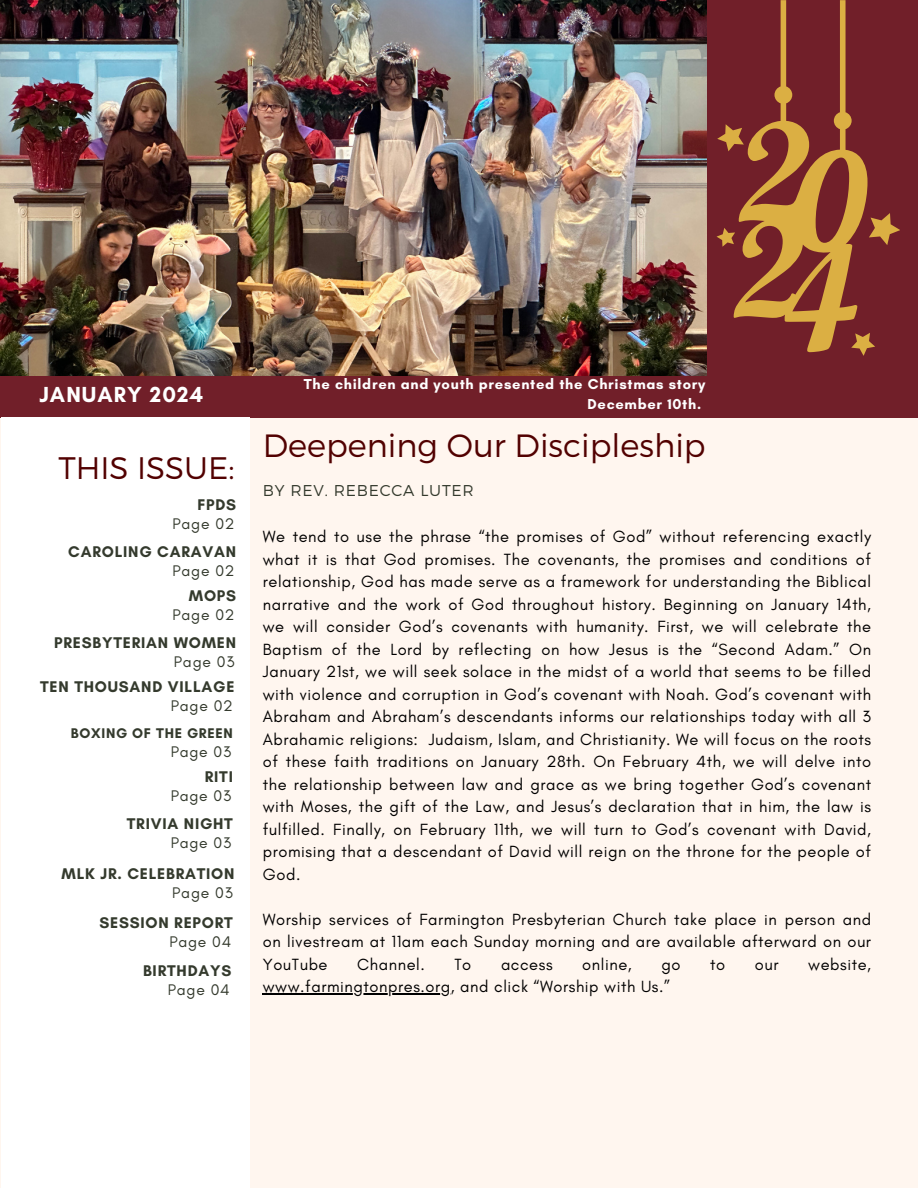
<style>
.page{position:relative;width:918px;height:1188px;background:#fff6ef}
.page>*{position:absolute;margin:0;border:0;box-sizing:border-box;transform-origin:0 0}
.t1{font:300 32.25px "Montserrat";color:#520101}
.t2{font:300 31.2px "Montserrat";color:#520101}
.t3{font:700 22.2px "Glacial Indifference";letter-spacing:.05em;color:#fff}
.t4{font:16.5px/22.5px "Glacial Indifference";letter-spacing:.035em;color:#000;text-align:justify}
.t5{font:700 15.75px "Glacial Indifference";letter-spacing:.05em;color:#343a2d}
.t6{font:15.6px "Glacial Indifference";letter-spacing:.05em;color:#343a2d}
.t7{font:300 15.6px "Montserrat";letter-spacing:.05em;color:#343a2d}
.t8{font:700 14.7px/20px "Glacial Indifference";letter-spacing:.05em;color:#fff;text-align:right}
.t9{font:700 14.25px "Glacial Indifference";letter-spacing:.05em;color:#343a2d}
</style>
<div class="page">
<div style="left:0;top:0;width:918px;height:417px;background:#711f29"></div>
<img style="left:1px;top:0;width:705px;height:376px">
<svg style="left:734px;top:0;width:134px;height:352px"></svg>
<svg style="left:717px;top:124px;width:27px;height:27px"></svg>
<svg style="left:717px;top:228px;width:18px;height:19px"></svg>
<svg style="left:851px;top:333px;width:24px;height:23px"></svg>
<svg style="left:869px;top:213px;width:31px;height:32px"></svg>
<div style="left:1px;top:417px;width:249px;height:771px;background:#fff"></div>
<hr style="left:263px;top:994px;width:188px;height:1px;background:#000">
<p class="t3" style="left:39px;top:381px;width:165px">JANUARY 2024</p>
<p class="t2" style="left:59px;top:448px;width:178px">THIS ISSUE:</p>
<p class="t5" style="left:197px;top:495px;width:40px">FPDS</p>
<p class="t6" style="left:172px;top:514px;width:64px">Page 02</p>
<p class="t5" style="left:68px;top:542px;width:170px">CAROLING CARAVAN</p>
<p class="t6" style="left:172px;top:561px;width:64px">Page 02</p>
<p class="t5" style="left:189px;top:586px;width:49px">MOPS</p>
<p class="t6" style="left:172px;top:605px;width:64px">Page 02</p>
<p class="t5" style="left:54px;top:633px;width:184px">PRESBYTERIAN WOMEN</p>
<p class="t6" style="left:174px;top:653px;width:62px">Page 03</p>
<p class="t5" style="left:40px;top:677px;width:196px">TEN THOUSAND VILLAGE</p>
<p class="t6" style="left:171px;top:697px;width:64px">Page 02</p>
<p class="t9" style="left:71px;top:724px;width:164px">BOXING OF THE GREEN</p>
<p class="t6" style="left:171px;top:742px;width:62px">Page 03</p>
<p class="t5" style="left:205px;top:767px;width:30px">RITI</p>
<p class="t6" style="left:171px;top:786px;width:62px">Page 03</p>
<p class="t5" style="left:127px;top:814px;width:108px">TRIVIA NIGHT</p>
<p class="t6" style="left:171px;top:833px;width:62px">Page 03</p>
<p class="t5" style="left:62px;top:864px;width:174px">MLK JR. CELEBRATION</p>
<p class="t6" style="left:172px;top:883px;width:62px">Page 03</p>
<p class="t5" style="left:99px;top:913px;width:135px">SESSION REPORT</p>
<p class="t6" style="left:169px;top:933px;width:63px">Page 04</p>
<p class="t5" style="left:143px;top:961px;width:90px">BIRTHDAYS</p>
<p class="t6" style="left:168px;top:980px;width:63px">Page 04</p>
<p class="t8" style="left:304px;top:374px;width:403px">The children and youth presented the Christmas story<br>December 10th.</p>
<p class="t1" style="left:263px;top:424px;width:444px">Deepening Our Discipleship</p>
<p class="t7" style="left:263px;top:480px;width:213px">BY REV. REBECCA LUTER</p>
<p class="t4" style="left:263px;top:525px;width:610px">We tend to use the phrase “the promises of God” without referencing exactly what it is that God promises. The covenants, the promises and conditions of relationship, God has made serve as a framework for understanding the Biblical narrative and the work of God throughout history. Beginning on January 14th, we will consider God’s covenants with humanity. First, we will celebrate the Baptism of the Lord by reflecting on how Jesus is the “Second Adam.” On January 21st, we will seek solace in the midst of a world that seems to be filled with violence and corruption in God’s covenant with Noah. God’s covenant with Abraham and Abraham’s descendants informs our relationships today with all 3<br>Abrahamic religions: Judaism, Islam, and Christianity. We will focus on the roots of these faith traditions on January 28th. On February 4th, we will delve into the relationship between law and grace as we bring together God’s covenant with Moses, the gift of the Law, and Jesus’s declaration that in him, the law is fulfilled. Finally, on February 11th, we will turn to God’s covenant with David, promising that a descendant of David will reign on the throne for the people of God.</p>
<p class="t4" style="left:263px;top:908px;width:610px">Worship services of Farmington Presbyterian Church take place in person and on livestream at 11am each Sunday morning and are available afterward on our YouTube</p>
<p class="t4" style="left:357px;top:953px;width:69px">Channel.</p>
<p class="t4" style="left:454px;top:953px;width:18px">To</p>
<p class="t4" style="left:501px;top:953px;width:53px">access</p>
<p class="t4" style="left:582px;top:953px;width:51px">online,</p>
<p class="t4" style="left:661px;top:953px;width:21px">go</p>
<p class="t4" style="left:710px;top:953px;width:17px">to</p>
<p class="t4" style="left:755px;top:953px;width:25px">our</p>
<p class="t4" style="left:808px;top:953px;width:64px">website,</p>
<p class="t4" style="left:263px;top:975px;width:409px">www.farmingtonpres.org, and click “Worship with Us.”</p>
</div>
